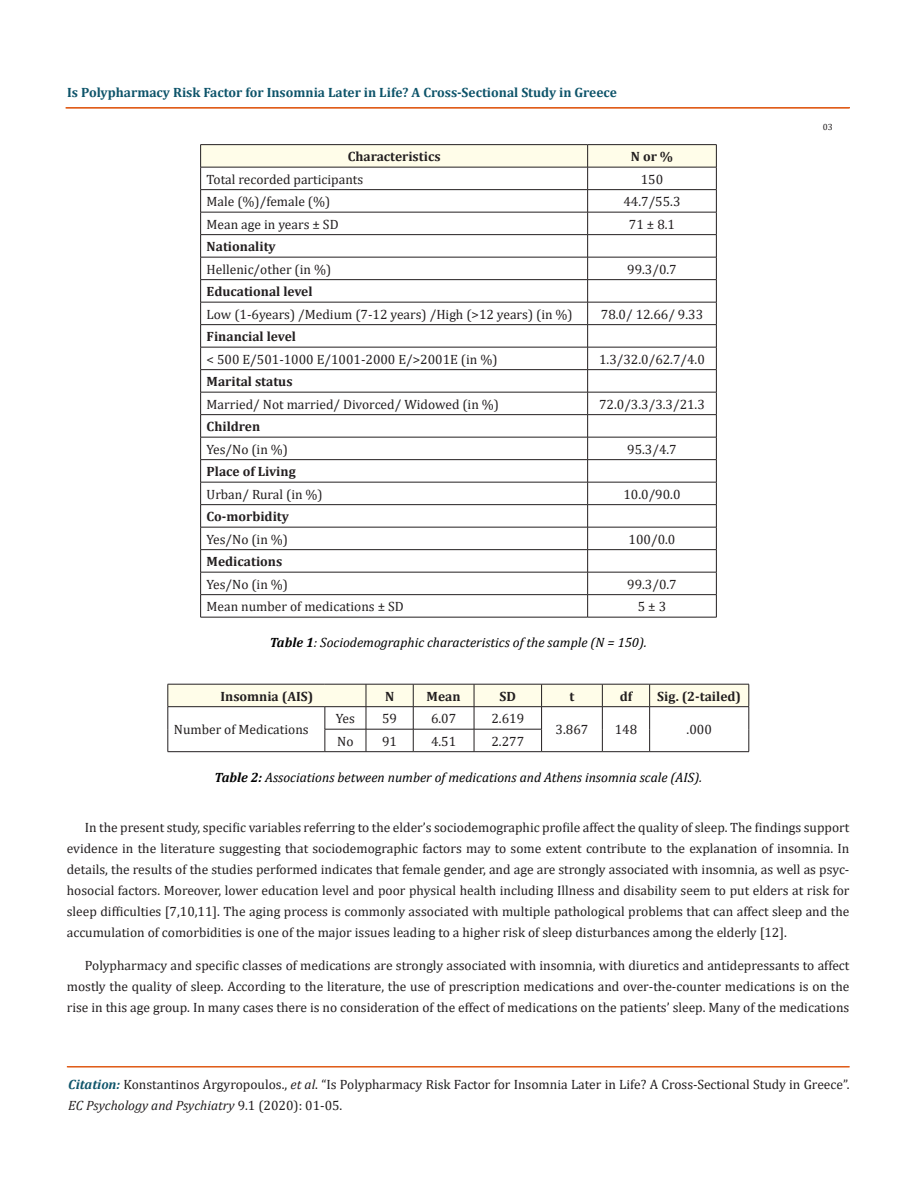
<style>
.page{position:relative;width:917px;height:1188px;background:#fff}
.page>*{position:absolute;margin:0;border:0;box-sizing:border-box;transform-origin:0 0}
.t1{font:13.5px/21px "Cambria";color:#231f20;text-align:justify}
.t2{font:700 13.5px "Cambria";color:#231f20}
.t3{font:italic 13.5px "Cambria";color:#000}
.t4{font:700 13.5px "Cambria";color:#0e546a}
.t5{font:9px "Cambria";color:#231f20}
.s1{font-weight:700}
.s2{font-weight:700;font-style:italic;color:#0e546a}
.s3{font-style:italic}
</style>
<div class="page">
<hr style="left:66px;top:108px;width:783px;height:1px;background:#e05d1a">
<div style="left:66px;top:107px;width:783px;height:1px;border:1px solid #e05d1a"></div>
<hr style="left:67px;top:1067px;width:782px;height:1px;background:#e05d1a">
<div style="left:67px;top:1066px;width:782px;height:1px;border:1px solid #e05d1a"></div>
<hr style="left:200px;top:144px;width:387px;height:1px;background:#231f20">
<hr style="left:587px;top:144px;width:129px;height:1px;background:#231f20">
<svg style="left:200px;top:145px;width:517px;height:472px"></svg>
<hr style="left:200px;top:617px;width:387px;height:1px;background:#231f20">
<hr style="left:587px;top:617px;width:129px;height:1px;background:#231f20">
<svg style="left:167px;top:684px;width:582px;height:68px"></svg>
<hr style="left:168px;top:751px;width:157px;height:1px;background:#231f20">
<hr style="left:325px;top:751px;width:41px;height:1px;background:#231f20">
<hr style="left:366px;top:751px;width:47px;height:1px;background:#231f20">
<hr style="left:413px;top:751px;width:61px;height:1px;background:#231f20">
<hr style="left:474px;top:751px;width:67px;height:1px;background:#231f20">
<hr style="left:541px;top:751px;width:61px;height:1px;background:#231f20">
<hr style="left:602px;top:751px;width:47px;height:1px;background:#231f20">
<hr style="left:649px;top:751px;width:100px;height:1px;background:#231f20">
<p class="t4" style="left:67px;top:83px;width:551px">Is Polypharmacy Risk Factor for Insomnia Later in Life? A Cross-Sectional Study in Greece</p>
<p class="t2" style="left:347px;top:147px;width:94px">Characteristics</p>
<p class="t2" style="left:631px;top:147px;width:44px">N or %</p>
<p class="t1" style="left:207px;top:168px;width:158px">Total recorded participants</p>
<p class="t1" style="left:640px;top:168px;width:24px">150</p>
<p class="t1" style="left:207px;top:191px;width:125px">Male (%)/female (%)</p>
<p class="t1" style="left:623px;top:191px;width:59px">44.7/55.3</p>
<p class="t1" style="left:207px;top:213px;width:133px">Mean age in years ± SD</p>
<p class="t1" style="left:629px;top:213px;width:48px">71 ± 8.1</p>
<p class="t2" style="left:207px;top:237px;width:71px">Nationality</p>
<p class="t1" style="left:207px;top:258px;width:126px">Hellenic/other (in %)</p>
<p class="t1" style="left:627px;top:258px;width:51px">99.3/0.7</p>
<p class="t2" style="left:207px;top:282px;width:107px">Educational level</p>
<p class="t1" style="left:207px;top:303px;width:367px">Low (1-6years) /Medium (7-12 years) /High (&gt;12 years) (in %)</p>
<p class="t1" style="left:601px;top:303px;width:104px">78.0/ 12.66/ 9.33</p>
<p class="t2" style="left:207px;top:327px;width:91px">Financial level</p>
<p class="t1" style="left:207px;top:348px;width:292px">&lt; 500 Ε/501-1000 Ε/1001-2000 Ε/&gt;2001E (in %)</p>
<p class="t1" style="left:599px;top:348px;width:107px">1.3/32.0/62.7/4.0</p>
<p class="t2" style="left:207px;top:372px;width:87px">Marital status</p>
<p class="t1" style="left:207px;top:393px;width:294px">Married/ Not married/ Divorced/ Widowed (in %)</p>
<p class="t1" style="left:599px;top:393px;width:107px">72.0/3.3/3.3/21.3</p>
<p class="t2" style="left:207px;top:417px;width:55px">Children</p>
<p class="t1" style="left:207px;top:438px;width:83px">Yes/No (in %)</p>
<p class="t1" style="left:627px;top:438px;width:51px">95.3/4.7</p>
<p class="t2" style="left:207px;top:462px;width:91px">Place of Living</p>
<p class="t1" style="left:207px;top:483px;width:118px">Urban/ Rural (in %)</p>
<p class="t1" style="left:623px;top:483px;width:59px">10.0/90.0</p>
<p class="t2" style="left:207px;top:507px;width:84px">Co-morbidity</p>
<p class="t1" style="left:207px;top:528px;width:83px">Yes/No (in %)</p>
<p class="t1" style="left:628px;top:528px;width:48px">100/0.0</p>
<p class="t2" style="left:207px;top:552px;width:77px">Medications</p>
<p class="t1" style="left:207px;top:573px;width:83px">Yes/No (in %)</p>
<p class="t1" style="left:627px;top:573px;width:51px">99.3/0.7</p>
<p class="t1" style="left:207px;top:596px;width:199px">Mean number of medications ± SD</p>
<p class="t1" style="left:637px;top:596px;width:30px">5 ± 3</p>
<p class="t3" style="left:270px;top:633px;width:378px"><span class="s1">Table 1</span>: Sociodemographic characteristics of the sample (N = 150).</p>
<p class="t5" style="left:822px;top:122px;width:11px">03</p>
<p class="t2" style="left:220px;top:687px;width:94px">Insomnia (AIS)</p>
<p class="t2" style="left:385px;top:687px;width:11px">N</p>
<p class="t2" style="left:426px;top:687px;width:35px">Mean</p>
<p class="t2" style="left:499px;top:687px;width:18px">SD</p>
<p class="t2" style="left:569px;top:687px;width:6px">t</p>
<p class="t2" style="left:619px;top:687px;width:14px">df</p>
<p class="t2" style="left:657px;top:687px;width:85px">Sig. (2-tailed)</p>
<p class="t1" style="left:174px;top:719px;width:136px">Number of Medications</p>
<p class="t1" style="left:336px;top:708px;width:20px">Yes</p>
<p class="t1" style="left:382px;top:708px;width:16px">59</p>
<p class="t1" style="left:431px;top:708px;width:27px">6.07</p>
<p class="t1" style="left:491px;top:708px;width:34px">2.619</p>
<p class="t1" style="left:555px;top:719px;width:34px">3.867</p>
<p class="t1" style="left:614px;top:719px;width:24px">148</p>
<p class="t1" style="left:686px;top:719px;width:27px">.000</p>
<p class="t1" style="left:337px;top:731px;width:18px">No</p>
<p class="t1" style="left:382px;top:731px;width:16px">91</p>
<p class="t1" style="left:431px;top:731px;width:27px">4.51</p>
<p class="t1" style="left:491px;top:731px;width:34px">2.277</p>
<p class="t3" style="left:214px;top:768px;width:489px"><span class="s1">Table 2:</span> Associations between number of medications and Athens insomnia scale (AIS).</p>
<p class="t1" style="left:67px;top:816px;width:784px;text-indent:18px">In the present study, specific variables referring to the elder’s sociodemographic profile affect the quality of sleep. The findings support evidence in the literature suggesting that sociodemographic factors may to some extent contribute to the explanation of insomnia. In details, the results of the studies performed indicates that female gender, and age are strongly associated with insomnia, as well as psyc&shy;hosocial factors. Moreover, lower education level and poor physical health including Illness and disability seem to put elders at risk for sleep difficulties [7,10,11]. The aging process is commonly associated with multiple pathological problems that can affect sleep and the accumulation of comorbidities is one of the major issues leading to a higher risk of sleep disturbances among the elderly [12].</p>
<p class="t1" style="left:67px;top:954px;width:784px;text-indent:18px">Polypharmacy and specific classes of medications are strongly associated with insomnia, with diuretics and antidepressants to affect mostly the quality of sleep. According to the literature, the use of prescription medications and over-the-counter medications is on the rise in this age group. In many cases there is no consideration of the effect of medications on the patients’ sleep. Many of the medications</p>
<p class="t1" style="left:68px;top:1074px;width:782px"><span class="s2">Citation:</span> Konstantinos Argyropoulos., <span class="s3">et al</span>. “Is Polypharmacy Risk Factor for Insomnia Later in Life? A Cross-Sectional Study in Greece”.<br><span class="s3">EC Psychology and Psychiatry</span> 9.1 (2020): 01-05.</p>
</div>
